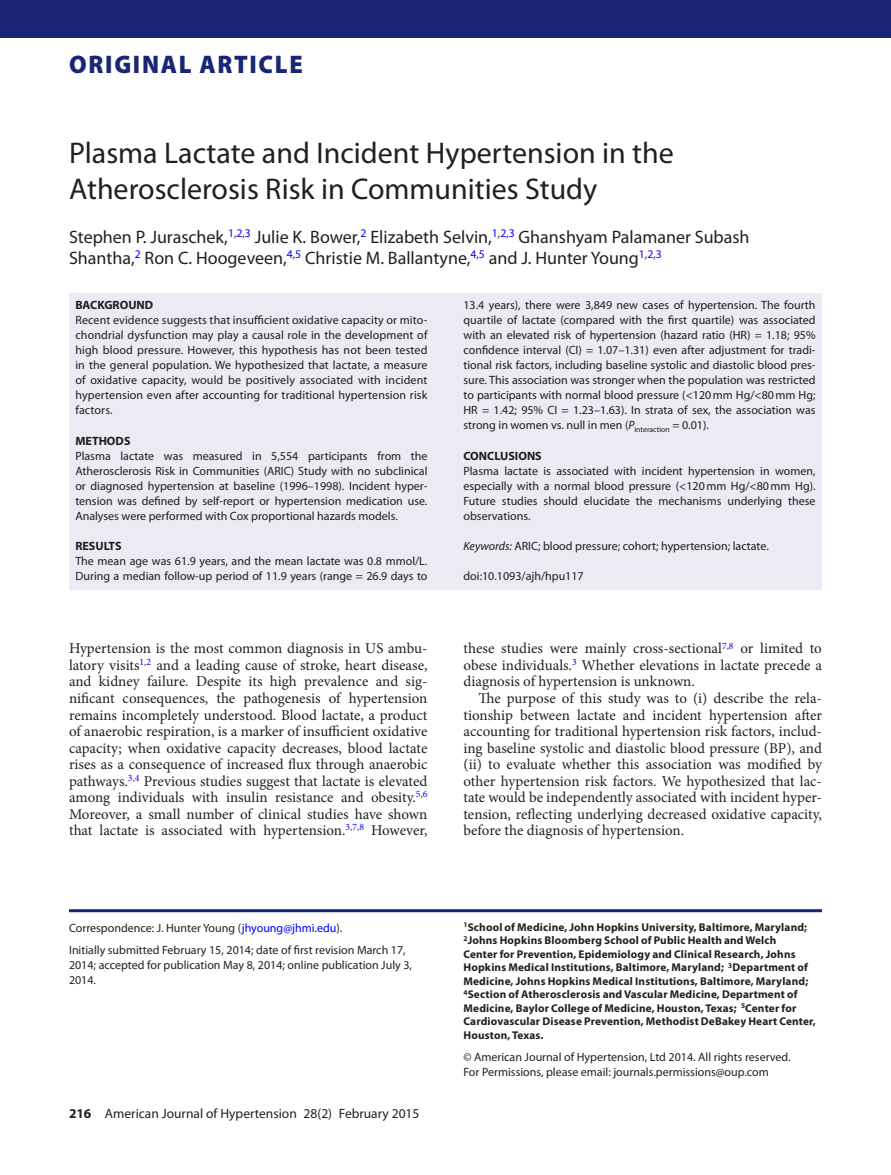
<style>
.page{position:relative;width:891px;height:1175px;background:#fff}
.page>*{position:absolute;margin:0;border:0;box-sizing:border-box;transform-origin:0 0}
.t1{font:30px/36px "Myriad Pro";color:#231f20}
.t2{font:900 25.5px "Myriad Pro";letter-spacing:.07em;color:#192575;scale:.95 1}
.t3{font:18px/21px "Myriad Pro";color:#231f20}
.t4{font:15px/16.5px "Minion Pro";color:#231f20;text-align:justify}
.t5{font:13.5px "Myriad Pro";color:#231f20}
.t6{font:12px/15px "Myriad Pro";color:#231f20;text-align:justify}
.t7{font:700 12px "Myriad Pro";color:#231f20}
.t8{font:700 11.25px/13.5px "Myriad Pro";letter-spacing:.015em;color:#231f20}
.s1{font-style:italic}
.s2{color:#00f}
.s3{font-weight:700}
</style>
<div class="page">
<div style="left:0;top:0;width:891px;height:38px;background:#192575"></div>
<div style="left:69px;top:293px;width:753px;height:297px;background:#ebebf4"></div>
<hr style="left:69px;top:909px;width:753px;height:3px;background:#192575">
<h2 class="t2" style="left:69px;top:50px;width:247px">ORIGINAL ARTICLE</h2>
<h1 class="t1" style="left:69px;top:135px;width:606px">Plasma Lactate and Incident Hypertension in the<br>Atherosclerosis Risk in Communities Study</h1>
<h3 class="t3" style="left:69px;top:226px;width:682px">Stephen P. Juraschek,<sup>1</sup><sup>,</sup><sup>2</sup><sup>,</sup><sup>3</sup> Julie K. Bower,<sup>2</sup> Elizabeth Selvin,<sup>1</sup><sup>,</sup><sup>2</sup><sup>,</sup><sup>3</sup> Ghanshyam Palamaner Subash<br>Shantha,<sup>2</sup> Ron C. Hoogeveen,<sup>4</sup><sup>,</sup><sup>5</sup> Christie M. Ballantyne,<sup>4</sup><sup>,</sup><sup>5</sup> and J. Hunter Young<sup>1</sup><sup>,</sup><sup>2</sup><sup>,</sup><sup>3</sup></h3>
<p class="t7" style="left:75px;top:297px;width:79px">BACKGROUND</p>
<p class="t6" style="left:75px;top:312px;width:354px">Recent evidence suggests that insufficient oxidative capacity or mito&shy;chondrial dysfunction may play a causal role in the development of high blood pressure. However, this hypothesis has not been tested in the general population. We hypothesized that lactate, a measure of oxidative capacity, would be positively associated with incident hypertension even after accounting for traditional hypertension risk factors.</p>
<p class="t7" style="left:75px;top:433px;width:57px">METHODS</p>
<p class="t6" style="left:75px;top:448px;width:354px">Plasma lactate was measured in 5,554 participants from the Atherosclerosis Risk in Communities (ARIC) Study with no subclinical or diagnosed hypertension at baseline (1996–1998). Incident hyper&shy;tension was defined by self-report or hypertension medication use.<br>Analyses were performed with Cox proportional hazards models.</p>
<p class="t7" style="left:75px;top:538px;width:48px">RESULTS</p>
<p class="t6" style="left:75px;top:553px;width:354px">The mean age was 61.9 years, and the mean lactate was 0.8 mmol/L.<br>During a median follow-up period of 11.9 years (range = 26.9 days to</p>
<p class="t6" style="left:463px;top:297px;width:354px">13.4 years), there were 3,849 new cases of hypertension. The fourth quartile of lactate (compared with the first quartile) was associated with an elevated risk of hypertension (hazard ratio (HR) = 1.18; 95% confidence interval (CI) = 1.07–1.31) even after adjustment for tradi&shy;tional risk factors, including baseline systolic and diastolic blood pres&shy;sure. This association was stronger when the population was restricted to participants with normal blood pressure (&lt;120mm Hg/&lt;80mm Hg; HR = 1.42; 95% CI = 1.23–1.63). In strata of sex, the association was strong in women vs. null in men (<span class="s1">P</span><sub>interaction</sub> = 0.01).</p>
<p class="t7" style="left:463px;top:448px;width:80px">CONCLUSIONS</p>
<p class="t6" style="left:463px;top:463px;width:354px">Plasma lactate is associated with incident hypertension in women, especially with a normal blood pressure (&lt;120mm Hg/&lt;80mm Hg).<br>Future studies should elucidate the mechanisms underlying these observations.</p>
<p class="t6" style="left:463px;top:538px;width:307px"><span class="s1">Keywords:</span> ARIC; blood pressure; cohort; hypertension; lactate.</p>
<p class="t6" style="left:463px;top:568px;width:122px">doi:10.1093/ajh/hpu117</p>
<p class="t4" style="left:69px;top:640px;width:360px">Hypertension is the most common diagnosis in US ambu&shy;latory visits<sup>1</sup><sup>,</sup><sup>2</sup> and a leading cause of stroke, heart disease, and kidney failure. Despite its high prevalence and sig&shy;nificant consequences, the pathogenesis of hypertension remains incompletely understood. Blood lactate, a product of anaerobic respiration, is a marker of insufficient oxidative capacity; when oxidative capacity decreases, blood lactate rises as a consequence of increased flux through anaerobic pathways.<sup>3</sup><sup>,</sup><sup>4</sup> Previous studies suggest that lactate is elevated among individuals with insulin resistance and obesity.<sup>5</sup><sup>,</sup><sup>6<br></sup>Moreover, a small number of clinical studies have shown that lactate is associated with hypertension.<sup>3</sup><sup>,</sup><sup>7</sup><sup>,</sup><sup>8</sup> However,</p>
<p class="t4" style="left:463px;top:640px;width:360px">these studies were mainly cross-sectional<sup>7</sup><sup>,</sup><sup>8</sup> or limited to obese individuals.<sup>3</sup> Whether elevations in lactate precede a diagnosis of hypertension is unknown.</p>
<p class="t4" style="left:463px;top:690px;width:360px;text-indent:15px">The purpose of this study was to (i) describe the rela&shy;tionship between lactate and incident hypertension after accounting for traditional hypertension risk factors, includ&shy;ing baseline systolic and diastolic blood pressure (BP), and (ii) to evaluate whether this association was modified by other hypertension risk factors. We hypothesized that lac&shy;tate would be independently associated with incident hyper&shy;tension, reflecting underlying decreased oxidative capacity, before the diagnosis of hypertension.</p>
<p class="t6" style="left:69px;top:916px;width:338px;line-height:22.5px">Correspondence: J. Hunter Young (<span class="s2">jhyoung@jhmi.edu</span>).<br>Initially submitted February 15, 2014; date of first revision March 17,</p>
<p class="t6" style="left:69px;top:957px;width:344px">2014; accepted for publication May 8, 2014; online publication July 3,<br>2014.</p>
<p class="t5" style="left:69px;top:1105px;width:352px"><span class="s3">216</span> American Journal of Hypertension 28(2) February 2015</p>
<p class="t8" style="left:463px;top:919px;width:354px"><sup>1</sup>School of Medicine, John Hopkins University, Baltimore, Maryland; <sup>2</sup>Johns Hopkins Bloomberg School of Public Health and Welch<br>Center for Prevention, Epidemiology and Clinical Research, Johns Hopkins Medical Institutions, Baltimore, Maryland; <sup>3</sup>Department of Medicine, Johns Hopkins Medical Institutions, Baltimore, Maryland; <sup>4</sup>Section of Atherosclerosis and Vascular Medicine, Department of Medicine, Baylor College of Medicine, Houston, Texas; <sup>5</sup>Center for Cardiovascular Disease Prevention, Methodist DeBakey Heart Center, Houston, Texas.</p>
<p class="t6" style="left:463px;top:1049px;width:329px">© American Journal of Hypertension, Ltd 2014. All rights reserved.<br>For Permissions, please email: journals.permissions@oup.com</p>
</div>
